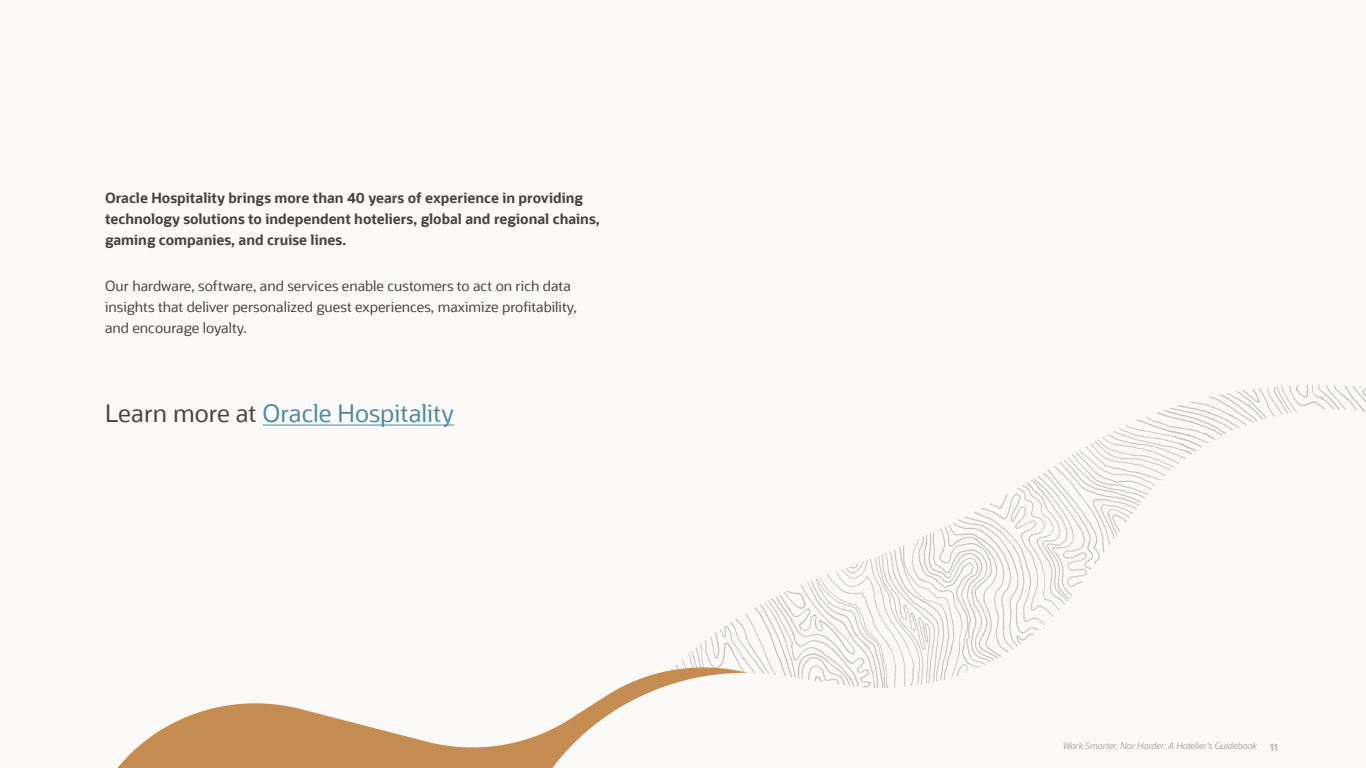
<style>
.page{position:relative;width:1366px;height:768px;background:#fff}
.page>*{position:absolute;margin:0;border:0;box-sizing:border-box;transform-origin:0 0}
.Pullquote{font:24px "Oracle Sans";color:#508a9e}
.BP_widow{font:700 14px/21px "Oracle Sans";color:#49433e}
.BP_widow-2{font:14px/21px "Oracle Sans";color:#49433e}
.t1{font:italic 300 9px "Oracle Sans";color:#8b8580}
.s1{color:#49433e}
.s2{font-weight:700;font-style:normal;font-size:10px;color:#bcb6b0}
</style>
<div class="page">
<img style="left:112px;top:384px;width:1254px;height:384px">
<hr style="left:263px;top:425px;width:191px;height:1px;background:#508a9e">
<p class="BP_widow" style="left:105px;top:187px;width:496px">Oracle Hospitality brings more than 40 years of experience in providing technology solutions to independent hoteliers, global and regional chains, gaming companies, and cruise lines.</p>
<p class="BP_widow-2" style="left:105px;top:275px;width:473px">Our hardware, software, and services enable customers to act on rich data insights that deliver personalized guest experiences, maximize profitability, and encourage loyalty.</p>
<p class="Pullquote" style="left:105px;top:399px;width:351px"><span class="s1">Learn more at</span> Oracle Hospitality</p>
<p class="t1" style="left:1063px;top:741px;width:216px">Work Smarter, Nor Harder: A Hotelier's Guidebook <span class="s2">11</span></p>
</div>
